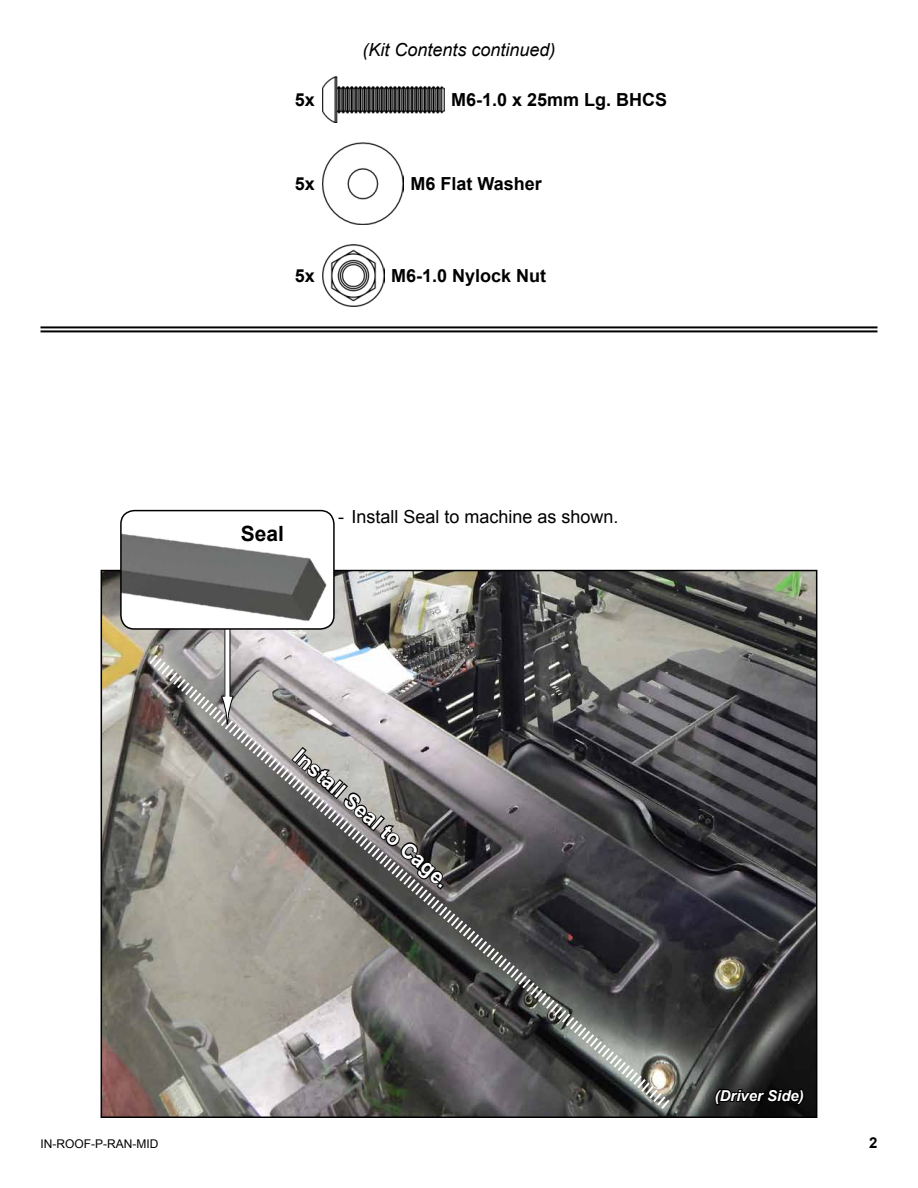
<style>
.page{position:relative;width:918px;height:1188px;background:#fff}
.page>*{position:absolute;margin:0;border:0;box-sizing:border-box;transform-origin:0 0}
.t1{font:700 21px "Arial";color:#fff}
.t2{font:700 21px "Arial";color:#000}
.t3{font:700 18px "Arial";color:#000}
.t4{font:18px "Arial";color:#000}
.t5{font:italic 18px "Arial";color:#000}
.t6{font:italic 700 15px "Arial";color:#fff}
.t7{font:700 15px "Arial";color:#000}
.t8{font:12px "Arial";color:#000}
</style>
<div class="page">
<img style="left:322px;top:244px;width:62px;height:62px">
<img style="left:322px;top:143px;width:82px;height:81px">
<img style="left:322px;top:76px;width:122px;height:46px">
<img style="left:104px;top:573px;width:710px;height:542px">
<svg style="left:713px;top:1087px;width:93px;height:19px;background:#0d0d0d"></svg>
<svg style="left:147px;top:653px;width:525px;height:458px;background:#747270"></svg>
<div style="left:225px;top:589px;width:5px;height:108px;background:#fff"></div>
<svg style="left:221px;top:695px;width:13px;height:30px"></svg>
<img style="left:121px;top:511px;width:213px;height:118px">
<div style="left:120px;top:510px;width:215px;height:120px;border:2px solid #000;border-radius:13px"></div>
<hr style="left:40px;top:326px;width:838px;height:2px;background:#000">
<hr style="left:40px;top:330px;width:838px;height:2px;background:#000">
<p class="t5" style="left:362px;top:38px;width:195px">(Kit Contents continued)</p>
<p class="t3" style="left:295px;top:88px;width:22px">5x</p>
<p class="t3" style="left:451px;top:88px;width:218px">M6-1.0 x 25mm Lg. BHCS</p>
<p class="t3" style="left:295px;top:172px;width:22px">5x</p>
<p class="t3" style="left:411px;top:172px;width:133px">M6 Flat Washer</p>
<p class="t3" style="left:295px;top:263px;width:22px">5x</p>
<p class="t3" style="left:391px;top:263px;width:157px">M6-1.0 Nylock Nut</p>
<p class="t2" style="left:241px;top:520px;width:45px">Seal</p>
<p class="t4" style="left:338px;top:505px;width:282px">- Install Seal to machine as shown.</p>
<p class="t1" style="left:306px;top:743px;width:200px;rotate:41deg">Install Seal to Cage.</p>
<p class="t6" style="left:715px;top:1086px;width:91px">(Driver Side)</p>
<p class="t8" style="left:40px;top:1135px;width:119px">IN-ROOF-P-RAN-MID</p>
<p class="t7" style="left:869px;top:1132px;width:10px">2</p>
</div>
